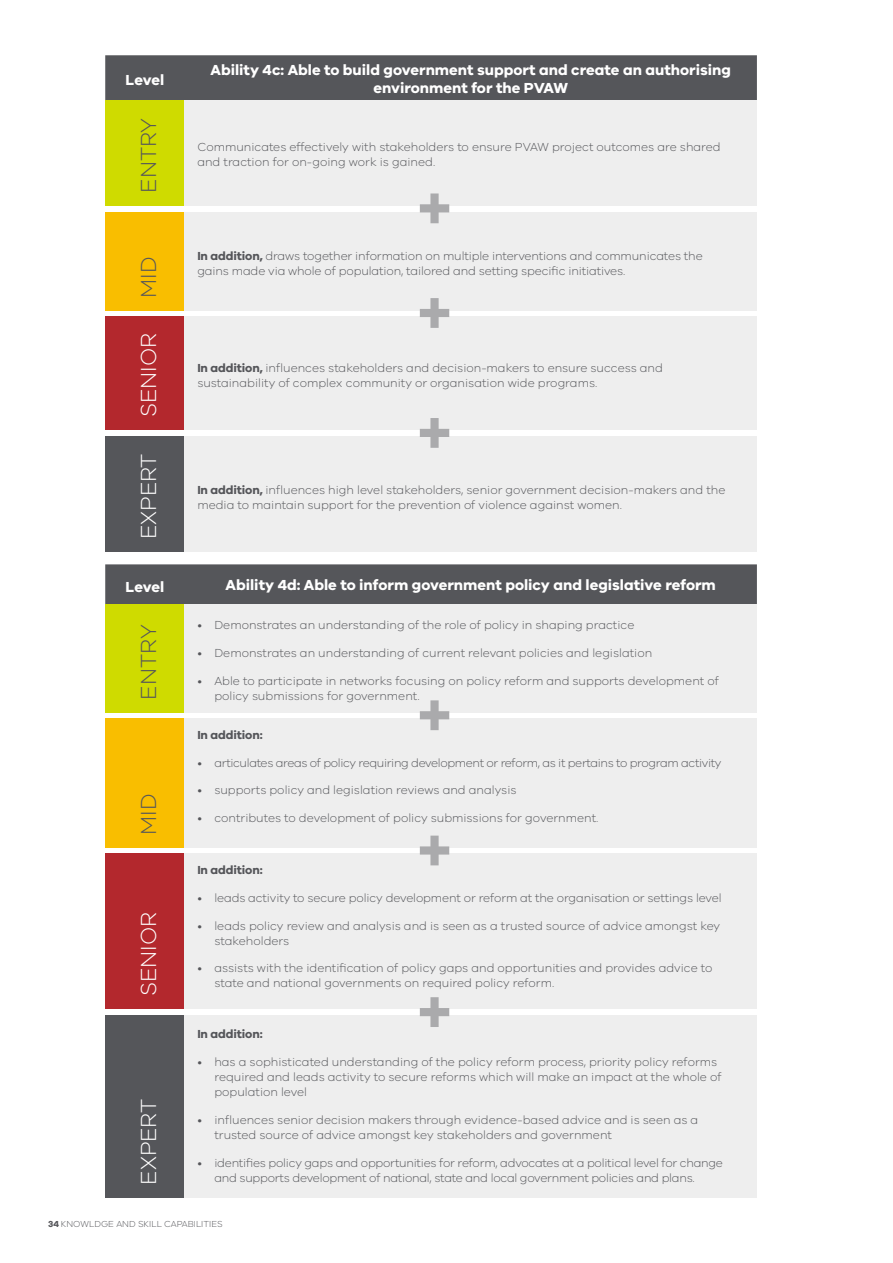
<style>
.page{position:relative;width:893px;height:1263px;background:#fff}
.page>*{position:absolute;margin:0;border:0;box-sizing:border-box;transform-origin:0 0}
.t1{font:300 22.5px "VIC";color:#fff}
.t2{font:300 22.5px "VIC";color:#55565a}
.t3{font:700 15px/18px "VIC";color:#fff;text-align:center}
.t4{font:300 12px/15px "VIC";color:#55565a}
.t5{font:300 12px/15px "VIC";letter-spacing:-.02em;color:#55565a}
.t6{font:300 12px "VIC";letter-spacing:-.03em;color:#55565a}
.t7{font:700 12px "VIC";letter-spacing:-.01em;color:#55565a}
.t8{font:300 9px "VIC";color:#55565a}
.s1{font-weight:700}
</style>
<div class="page">
<div style="left:105px;top:55px;width:652px;height:45px;background:#55565a"></div>
<div style="left:105px;top:100px;width:80px;height:106px;background:#cfdb00"></div>
<div style="left:185px;top:100px;width:572px;height:106px;background:#eee"></div>
<div style="left:105px;top:212px;width:80px;height:98px;background:#f9be00"></div>
<div style="left:185px;top:212px;width:572px;height:98px;background:#eee"></div>
<div style="left:105px;top:316px;width:80px;height:114px;background:#b3282d"></div>
<div style="left:185px;top:316px;width:572px;height:114px;background:#eee"></div>
<div style="left:105px;top:436px;width:80px;height:116px;background:#55565a"></div>
<div style="left:185px;top:436px;width:572px;height:116px;background:#eee"></div>
<div style="left:105px;top:564px;width:652px;height:40px;background:#55565a"></div>
<div style="left:105px;top:604px;width:80px;height:108px;background:#cfdb00"></div>
<div style="left:185px;top:604px;width:572px;height:108px;background:#eee"></div>
<div style="left:105px;top:718px;width:80px;height:130px;background:#f9be00"></div>
<div style="left:185px;top:718px;width:572px;height:130px;background:#eee"></div>
<div style="left:105px;top:854px;width:80px;height:155px;background:#b3282d"></div>
<div style="left:185px;top:854px;width:572px;height:155px;background:#eee"></div>
<div style="left:105px;top:1015px;width:80px;height:182px;background:#55565a"></div>
<div style="left:185px;top:1015px;width:572px;height:182px;background:#eee"></div>
<svg style="left:420px;top:193px;width:29px;height:30px"></svg>
<svg style="left:420px;top:298px;width:29px;height:30px"></svg>
<svg style="left:420px;top:418px;width:29px;height:30px"></svg>
<svg style="left:420px;top:700px;width:29px;height:30px"></svg>
<svg style="left:420px;top:836px;width:29px;height:29px"></svg>
<svg style="left:420px;top:997px;width:29px;height:30px"></svg>
<p class="t3" style="left:126px;top:71px;width:40px">Level</p>
<p class="t3" style="left:211px;top:60px;width:522px">Ability 4c: Able to build government support and create an authorising environment for the PVAW</p>
<h1 class="t2" style="left:135px;top:193px;width:77px;rotate:-90deg">ENTRY</h1>
<p class="t4" style="left:197px;top:139px;width:525px">Communicates effectively with stakeholders to ensure PVAW project outcomes are shared and traction for on-going work is gained.</p>
<h1 class="t2" style="left:135px;top:298px;width:43px;rotate:-90deg">MID</h1>
<p class="t4" style="left:197px;top:248px;width:507px"><span class="s1">In addition,</span> draws together information on multiple interventions and communicates the gains made via whole of population, tailored and setting specific initiatives.</p>
<h1 class="t1" style="left:135px;top:417px;width:86px;rotate:-90deg">SENIOR</h1>
<p class="t4" style="left:197px;top:360px;width:467px"><span class="s1">In addition,</span> influences stakeholders and decision-makers to ensure success and sustainability of complex community or organisation wide programs.</p>
<h1 class="t1" style="left:135px;top:539px;width:87px;rotate:-90deg">EXPERT</h1>
<p class="t4" style="left:197px;top:482px;width:530px"><span class="s1">In addition,</span> influences high level stakeholders, senior government decision-makers and the media to maintain support for the prevention of violence against women.</p>
<p class="t3" style="left:126px;top:577px;width:40px">Level</p>
<p class="t3" style="left:226px;top:576px;width:492px">Ability 4d: Able to inform government policy and legislative reform</p>
<h1 class="t2" style="left:135px;top:699px;width:77px;rotate:-90deg">ENTRY</h1>
<p class="t4" style="left:197px;top:617px;width:438px">• Demonstrates an understanding of the role of policy in shaping practice</p>
<p class="t4" style="left:197px;top:645px;width:456px">• Demonstrates an understanding of current relevant policies and legislation</p>
<p class="t4" style="left:214px;top:673px;width:506px;text-indent:-17px">• Able to participate in networks focusing on policy reform and supports development of policy submissions for government.</p>
<h1 class="t2" style="left:135px;top:835px;width:43px;rotate:-90deg">MID</h1>
<h1 class="t1" style="left:135px;top:996px;width:86px;rotate:-90deg">SENIOR</h1>
<h1 class="t1" style="left:135px;top:1185px;width:87px;rotate:-90deg">EXPERT</h1>
<p class="t7" style="left:197px;top:727px;width:67px">In addition:</p>
<p class="t6" style="left:197px;top:755px;width:526px">• articulates areas of policy requiring development or reform, as it pertains to program activity</p>
<p class="t4" style="left:197px;top:782px;width:321px">• supports policy and legislation reviews and analysis</p>
<p class="t4" style="left:197px;top:810px;width:403px">• contributes to development of policy submissions for government.</p>
<p class="t7" style="left:197px;top:863px;width:67px">In addition:</p>
<p class="t4" style="left:197px;top:890px;width:526px">• leads activity to secure policy development or reform at the organisation or settings level</p>
<p class="t4" style="left:214px;top:918px;width:507px;text-indent:-17px">• leads policy review and analysis and is seen as a trusted source of advice amongst key stakeholders</p>
<p class="t4" style="left:214px;top:960px;width:500px;text-indent:-17px">• assists with the identification of policy gaps and opportunities and provides advice to state and national governments on required policy reform.</p>
<p class="t7" style="left:197px;top:1027px;width:67px">In addition:</p>
<p class="t4" style="left:214px;top:1054px;width:509px;text-indent:-17px">• has a sophisticated understanding of the policy reform process, priority policy reforms required and leads activity to secure reforms which will make an impact at the whole of population level</p>
<p class="t4" style="left:214px;top:1112px;width:485px;text-indent:-17px">• influences senior decision makers through evidence-based advice and is seen as a trusted source of advice amongst key stakeholders and government</p>
<p class="t5" style="left:214px;top:1154px;width:510px;text-indent:-17px">• identifies policy gaps and opportunities for reform, advocates at a political level for change and supports development of national, state and local government policies and plans.</p>
<p class="t8" style="left:48px;top:1218px;width:176px"><span class="s1">34</span> KNOWLDGE AND SKILL CAPABILITIES</p>
</div>
